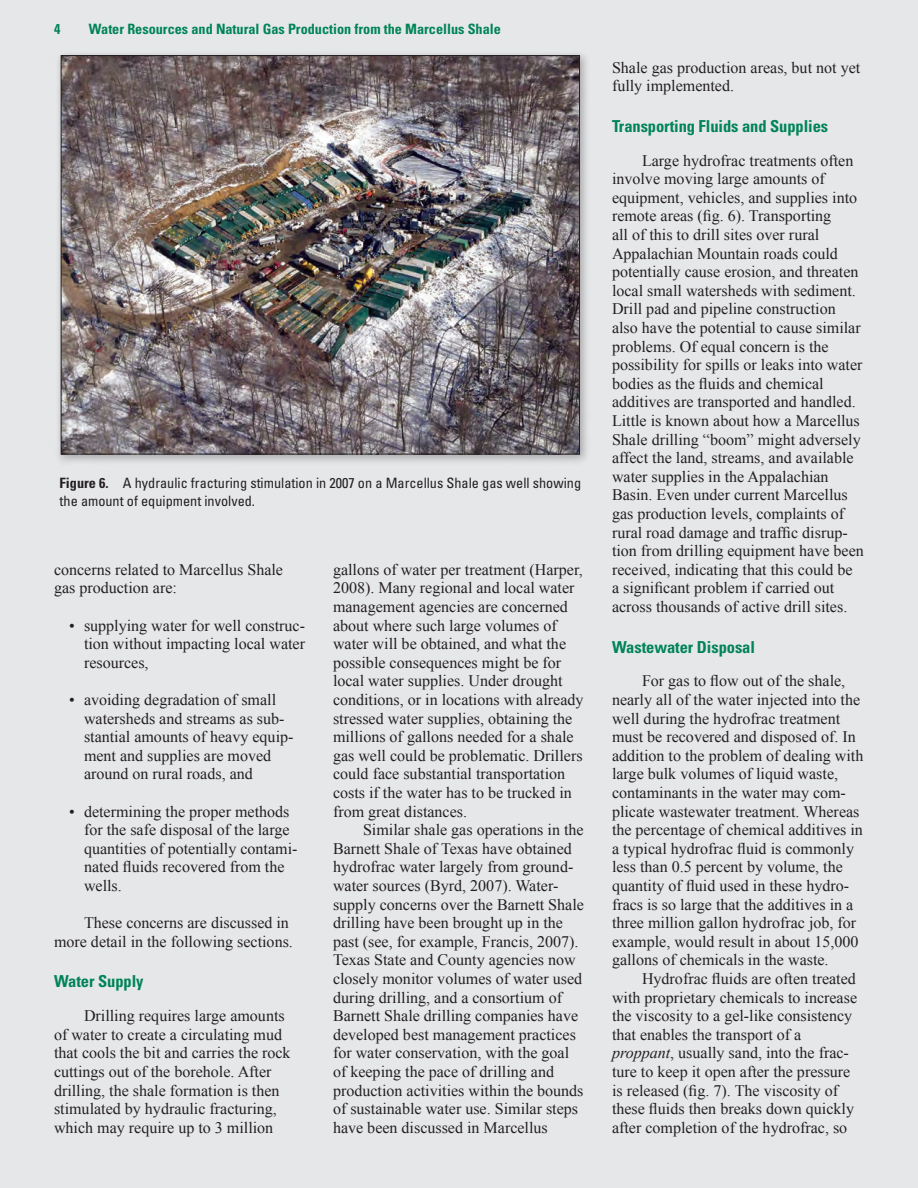
<style>
.page{position:relative;width:918px;height:1188px;background:#e6e7e9}
.page>*{position:absolute;margin:0;border:0;box-sizing:border-box;transform-origin:0 0}
.Heading_2{font:700 condensed 16.5px "Univers";letter-spacing:-.005em;color:#008457}
.Body_Text{font:16.05px/18.6px "Times New Roman";color:#231f20}
.List_Bullet_2{font:16.05px/18.6px "Times New Roman";color:#231f20}
.FigureCaption{font:condensed 14.25px/18px "Univers";color:#231f20}
.t1{font:700 condensed 14.25px "Univers";color:#008457}
.s1{font-weight:700}
.s2{font-style:italic}
</style>
<div class="page">
<div style="left:54px;top:49px;width:537px;height:417px;background:#231f20;opacity:.3"></div>
<img style="left:63px;top:57px;width:515px;height:395px">
<p class="t1" style="left:54px;top:20px;width:8px">4</p>
<p class="t1" style="left:89px;top:20px;width:414px">Water Resources and Natural Gas Production from the Marcellus Shale</p>
<p class="FigureCaption" style="left:60px;top:474px;width:523px"><span class="s1">Figure 6.</span> A hydraulic fracturing stimulation in 2007 on a Marcellus Shale gas well showing the amount of equipment involved.</p>
<p class="Body_Text" style="left:54px;top:560px;width:231px">concerns related to Marcellus Shale gas production are:</p>
<p class="List_Bullet_2" style="left:84px;top:616px;width:223px;text-align:justify;text-indent:-15px">• supplying water for well construc&shy;tion without impacting local water resources,</p>
<p class="List_Bullet_2" style="left:84px;top:690px;width:211px;text-indent:-15px">• avoiding degradation of small watersheds and streams as sub&shy;stantial amounts of heavy equip&shy;ment and supplies are moved around on rural roads, and</p>
<p class="List_Bullet_2" style="left:84px;top:802px;width:215px;text-indent:-15px">• determining the proper methods for the safe disposal of the large quantities of potentially contami&shy;nated fluids recovered from the wells.</p>
<p class="Body_Text" style="left:54px;top:913px;width:240px;text-align:right">These concerns are discussed in more detail in the following sections.</p>
<p class="Heading_2" style="left:54px;top:971px;width:91px">Water Supply</p>
<p class="Body_Text" style="left:54px;top:1006px;width:238px;text-indent:30px">Drilling requires large amounts of water to create a circulating mud that cools the bit and carries the rock cuttings out of the borehole. After drilling, the shale formation is then stimulated by hydraulic fracturing, which may require up to 3 million</p>
<p class="Body_Text" style="left:333px;top:560px;width:252px">gallons of water per treatment (Harper, 2008). Many regional and local water management agencies are concerned about where such large volumes of water will be obtained, and what the possible consequences might be for local water supplies. Under drought conditions, or in locations with already stressed water supplies, obtaining the millions of gallons needed for a shale gas well could be problematic. Drillers could face substantial transportation costs if the water has to be trucked in from great distances.</p>
<p class="Body_Text" style="left:333px;top:820px;width:252px;text-indent:30px">Similar shale gas operations in the Barnett Shale of Texas have obtained hydrofrac water largely from ground&shy;water sources (Byrd, 2007). Water&shy;supply concerns over the Barnett Shale drilling have been brought up in the past (see, for example, Francis, 2007).<br>Texas State and County agencies now closely monitor volumes of water used during drilling, and a consortium of Barnett Shale drilling companies have developed best management practices for water conservation, with the goal of keeping the pace of drilling and production activities within the bounds of sustainable water use. Similar steps have been discussed in Marcellus</p>
<p class="Body_Text" style="left:612px;top:58px;width:250px">Shale gas production areas, but not yet fully implemented.</p>
<p class="Heading_2" style="left:612px;top:116px;width:218px">Transporting Fluids and Supplies</p>
<p class="Body_Text" style="left:612px;top:151px;width:253px;text-indent:30px">Large hydrofrac treatments often involve moving large amounts of equipment, vehicles, and supplies into remote areas (fig. 6). Transporting<br>all of this to drill sites over rural Appalachian Mountain roads could potentially cause erosion, and threaten local small watersheds with sediment.<br>Drill pad and pipeline construction also have the potential to cause similar problems. Of equal concern is the possibility for spills or leaks into water bodies as the fluids and chemical additives are transported and handled.<br>Little is known about how a Marcellus Shale drilling “boom” might adversely affect the land, streams, and available water supplies in the Appalachian Basin. Even under current Marcellus gas production levels, complaints of rural road damage and traffic disrup&shy;tion from drilling equipment have been received, indicating that this could be<br>a significant problem if carried out across thousands of active drill sites.</p>
<p class="Heading_2" style="left:612px;top:637px;width:145px">Wastewater Disposal</p>
<p class="Body_Text" style="left:612px;top:671px;width:253px;text-indent:30px">For gas to flow out of the shale, nearly all of the water injected into the well during the hydrofrac treatment must be recovered and disposed of. In addition to the problem of dealing with large bulk volumes of liquid waste, contaminants in the water may com&shy;plicate wastewater treatment. Whereas the percentage of chemical additives in a typical hydrofrac fluid is commonly less than 0.5 percent by volume, the quantity of fluid used in these hydro&shy;fracs is so large that the additives in a three million gallon hydrofrac job, for example, would result in about 15,000 gallons of chemicals in the waste.</p>
<p class="Body_Text" style="left:612px;top:969px;width:247px;text-indent:30px">Hydrofrac fluids are often treated with proprietary chemicals to increase the viscosity to a gel-like consistency that enables the transport of a <span class="s2">proppant</span>, usually sand, into the frac&shy;ture to keep it open after the pressure is released (fig. 7). The viscosity of these fluids then breaks down quickly after completion of the hydrofrac, so</p>
</div>
